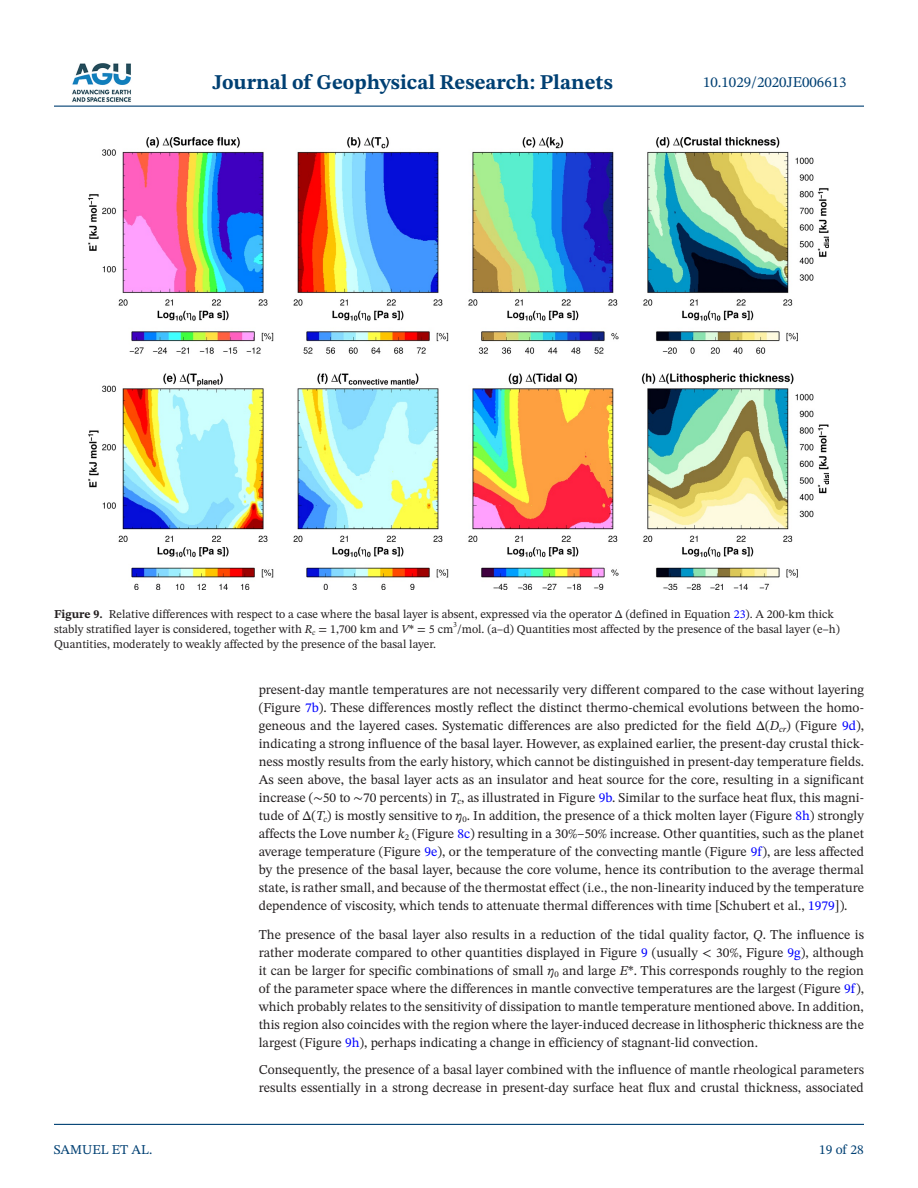
<style>
.page{position:relative;width:918px;height:1188px;background:#fff}
.page>*{position:absolute;margin:0;border:0;box-sizing:border-box;transform-origin:0 0}
.t1{font:700 21px "STIX Two Text";color:#004073}
.t2{font:15px "STIX Two Text";color:#004073}
.t3{font:13.5px/18px "STIX Two Text";color:#231f20;text-align:justify}
.t4{font:13.5px "STIX Two Text";color:#004073}
.t5{font:12px/15px "STIX Two Text";color:#231f20}
.t6{font:7.8px "STIX Two Text";color:#231f20}
.s1{font-weight:700}
.s2{color:#00f}
.s3{font-style:italic}
.s4{font-family:"STIX Two Math"}
</style>
<div class="page">
<hr style="left:54px;top:106px;width:810px;height:1px;background:#004073">
<hr style="left:54px;top:1124px;width:810px;height:1px;background:#004073">
<img style="left:72px;top:63px;width:59px;height:39px">
<img style="left:88px;top:137px;width:740px;height:452px">
<h1 class="t1" style="left:212px;top:67px;width:402px">Journal of Geophysical Research: Planets</h1>
<p class="t2" style="left:703px;top:72px;width:145px">10.1029/2020JE006613</p>
<p class="t5" style="left:54px;top:606px;width:787px"><span class="s1">Figure 9.</span> Relative differences with respect to a case where the basal layer is absent, expressed via the operator Δ (defined in Equation <span class="s2">23</span>). A 200-km thick stably stratified layer is considered, together with <span class="s3">R</span><sub>c</sub> = 1,700 km and <span class="s3">V</span>* = 5 cm /mol. (a–d) Quantities most affected by the presence of the basal layer (e–h)</p>
<p class="t6" style="left:453px;top:619px;width:5px">3</p>
<p class="t5" style="left:54px;top:636px;width:384px">Quantities, moderately to weakly affected by the presence of the basal layer.</p>
<p class="t4" style="left:54px;top:1140px;width:100px">SAMUEL ET AL.</p>
<p class="t3" style="left:259px;top:681px;width:607px">present-day mantle temperatures are not necessarily very different compared to the case without layering (Figure <span class="s2">7b</span>). These differences mostly reflect the distinct thermo-chemical evolutions between the homo&shy;geneous and the layered cases. Systematic differences are also predicted for the field Δ(<span class="s3">D</span><sub>cr</sub>) (Figure <span class="s2">9d</span>), indicating a strong influence of the basal layer. However, as explained earlier, the present-day crustal thick&shy;ness mostly results from the early history, which cannot be distinguished in present-day temperature fields.<br>As seen above, the basal layer acts as an insulator and heat source for the core, resulting in a significant increase (<span class="s4">∼</span>50 to <span class="s4">∼</span>70 percents) in <span class="s3">T</span><sub>c</sub>, as illustrated in Figure <span class="s2">9b</span>. Similar to the surface heat flux, this magni&shy;tude of Δ(<span class="s3">T</span><sub>c</sub>) is mostly sensitive to <span class="s3">η</span><sub>0</sub>. In addition, the presence of a thick molten layer (Figure <span class="s2">8h</span>) strongly affects the Love number <span class="s3">k</span><sub>2</sub> (Figure <span class="s2">8c</span>) resulting in a 30%–50% increase. Other quantities, such as the planet average temperature (Figure <span class="s2">9e</span>), or the temperature of the convecting mantle (Figure <span class="s2">9f</span>), are less affected by the presence of the basal layer, because the core volume, hence its contribution to the average thermal state, is rather small, and because of the thermostat effect (i.e., the non-linearity induced by the temperature dependence of viscosity, which tends to attenuate thermal differences with time [Schubert et al., <span class="s2">1979</span>]).</p>
<p class="t3" style="left:259px;top:925px;width:607px">The presence of the basal layer also results in a reduction of the tidal quality factor, <span class="s3">Q</span>. The influence is rather moderate compared to other quantities displayed in Figure <span class="s2">9</span> (usually &lt; 30%, Figure <span class="s2">9g</span>), although it can be larger for specific combinations of small <span class="s3">η</span><sub>0</sub> and large <span class="s3">E</span>*. This corresponds roughly to the region of the parameter space where the differences in mantle convective temperatures are the largest (Figure <span class="s2">9f</span>), which probably relates to the sensitivity of dissipation to mantle temperature mentioned above. In addition, this region also coincides with the region where the layer-induced decrease in lithospheric thickness are the largest (Figure <span class="s2">9h</span>), perhaps indicating a change in efficiency of stagnant-lid convection.</p>
<p class="t3" style="left:259px;top:1060px;width:607px">Consequently, the presence of a basal layer combined with the influence of mantle rheological parameters results essentially in a strong decrease in present-day surface heat flux and crustal thickness, associated</p>
<p class="t4" style="left:819px;top:1140px;width:46px">19 of 28</p>
</div>
